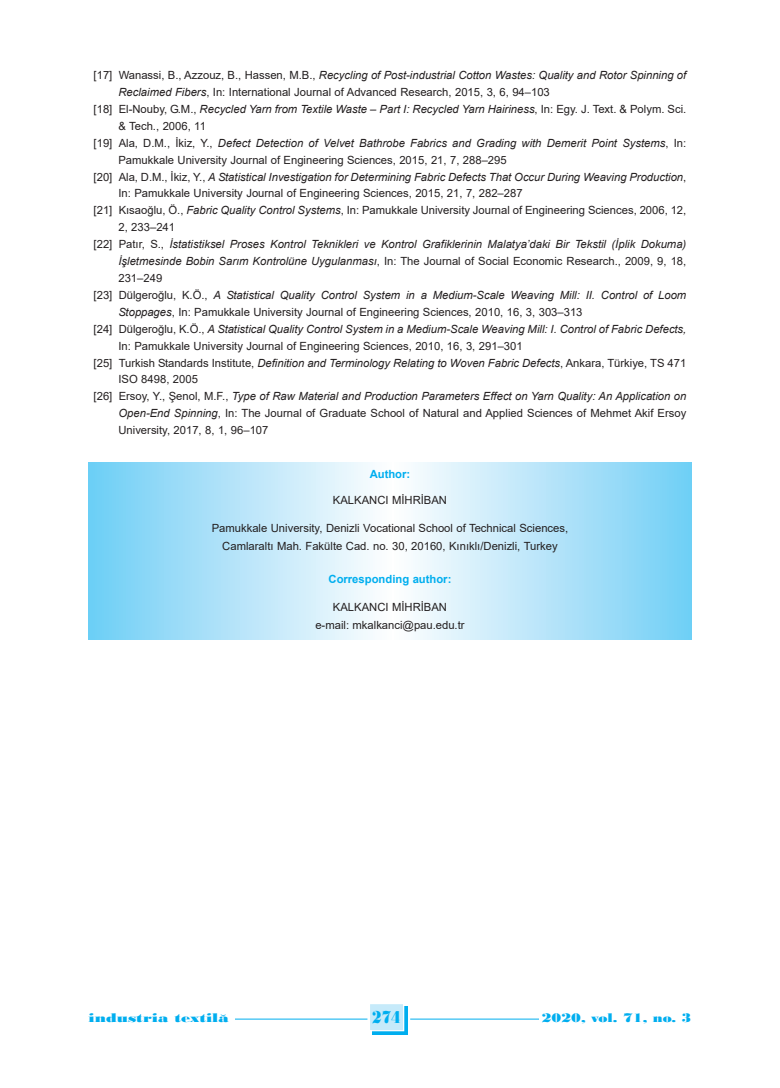
<style>
.page{position:relative;width:780px;height:1088px;background:#fff}
.page>*{position:absolute;margin:0;border:0;box-sizing:border-box;transform-origin:0 0}
.t1{font:18.12px "Bodoni MT Black";color:#00aeef;scale:.8 1}
.t2{font:13.12px "Bodoni MT Black";color:#00aeef;scale:1.3 1}
.t3{font:13.12px "Bodoni MT Black";color:#00aeef;scale:1.14 1}
.t4{font:italic 11.25px "Arial";color:#231f20}
.t5{font:11.25px/18.1px "Arial";color:#231f20;text-align:center}
.t6{font:700 11.25px "Arial";color:#00aeef}
.s1{font-style:normal}
.s2{font-style:italic}
.s3{font-size:15px}
</style>
<div class="page">
<svg style="left:372px;top:1006px;width:36px;height:29px"></svg>
<div style="left:370px;top:1004px;width:33px;height:26px;background:#c6eafa"></div>
<hr style="left:225px;top:1019px;width:142px;height:1px;background:#00aeef">
<hr style="left:410px;top:1019px;width:139px;height:1px;background:#00aeef">
<div style="left:89px;top:1012px;width:146px;height:14px;background:#fff"></div>
<div style="left:539px;top:1012px;width:152px;height:14px;background:#fff"></div>
<svg style="left:89px;top:463px;width:602px;height:176px;background:#b7e5f9"></svg>
<p class="t4" style="left:94px;top:69px;width:594px"><span class="s1">[17] Wanassi, B., Azzouz, B., Hassen, M.B.,</span> Recycling of Post-industrial Cotton Wastes: Quality and Rotor Spinning of</p>
<p class="t5" style="left:118px;top:83px;width:433px"><span class="s2">Reclaimed Fibers</span>, In: International Journal of Advanced Research, 2015, 3, 6, 94–103</p>
<p class="t4" style="left:94px;top:103px;width:594px"><span class="s1">[18] El-Nouby, G.M.,</span> Recycled Yarn from Textile Waste – Part I: Recycled Yarn Hairiness<span class="s1">, In: Egy. J. Text. &amp; Polym. Sci.</span></p>
<p class="t5" style="left:118px;top:117px;width:89px">&amp; Tech., 2006, 11</p>
<p class="t4" style="left:94px;top:137px;width:594px"><span class="s1">[19] Ala, D.M., İkiz, Y.,</span> Defect Detection of Velvet Bathrobe Fabrics and Grading with Demerit Point Systems<span class="s1">, In:</span></p>
<p class="t5" style="left:118px;top:151px;width:390px">Pamukkale University Journal of Engineering Sciences, 2015, 21, 7, 288–295</p>
<p class="t4" style="left:94px;top:170px;width:594px"><span class="s1">[20] Ala, D.M., İkiz, Y.,</span> A Statistical Investigation for Determining Fabric Defects That Occur During Weaving Production<span class="s1">,</span></p>
<p class="t5" style="left:118px;top:184px;width:405px">In: Pamukkale University Journal of Engineering Sciences, 2015, 21, 7, 282–287</p>
<p class="t5" style="left:94px;top:201px;width:594px">[21] Kısaoğlu, Ö., <span class="s2">Fabric Quality Control Systems</span>, In: Pamukkale University Journal of Engineering Sciences, 2006, 12,</p>
<p class="t5" style="left:118px;top:218px;width:58px">2, 233–241</p>
<p class="t4" style="left:94px;top:238px;width:594px"><span class="s1">[22] Patır, S.,</span> İstatistiksel Proses Kontrol Teknikleri ve Kontrol Grafiklerinin Malatya’daki Bir Tekstil (İplik Dokuma)</p>
<p class="t5" style="left:118px;top:252px;width:569px"><span class="s2">İşletmesinde Bobin Sarım Kontrolüne Uygulanması</span>, In: The Journal of Social Economic Research., 2009, 9, 18,</p>
<p class="t5" style="left:118px;top:269px;width:45px">231–249</p>
<p class="t4" style="left:94px;top:289px;width:594px"><span class="s1">[23] Dülgeroğlu, K.Ö.,</span> A Statistical Quality Control System in a Medium-Scale Weaving Mill: II. Control of Loom</p>
<p class="t5" style="left:118px;top:303px;width:465px"><span class="s2">Stoppages</span>, In: Pamukkale University Journal of Engineering Sciences, 2010, 16, 3, 303–313</p>
<p class="t4" style="left:94px;top:322px;width:594px"><span class="s1">[24] Dülgeroğlu, K.Ö.,</span> A Statistical Quality Control System in a Medium-Scale Weaving Mill: I. Control of Fabric Defects,</p>
<p class="t5" style="left:118px;top:337px;width:405px">In: Pamukkale University Journal of Engineering Sciences, 2010, 16, 3, 291–301</p>
<p class="t4" style="left:94px;top:356px;width:594px"><span class="s1">[25] Turkish Standards Institute,</span> Definition and Terminology Relating to Woven Fabric Defects<span class="s1">, Ankara, Türkiye, TS 471</span></p>
<p class="t5" style="left:118px;top:370px;width:81px">ISO 8498, 2005</p>
<p class="t4" style="left:94px;top:390px;width:594px"><span class="s1">[26] Ersoy, Y., Şenol, M.F.,</span> Type of Raw Material and Production Parameters Effect on Yarn Quality: An Application on</p>
<p class="t5" style="left:118px;top:404px;width:569px"><span class="s2">Open-End Spinning</span>, In: The Journal of Graduate School of Natural and Applied Sciences of Mehmet Akif Ersoy</p>
<p class="t5" style="left:118px;top:421px;width:151px">University, 2017, 8, 1, 96–107</p>
<p class="t6" style="left:369px;top:468px;width:42px">Author:</p>
<p class="t5" style="left:333px;top:491px;width:116px">KALKANCI MİHRİBAN</p>
<p class="t5" style="left:212px;top:519px;width:358px">Pamukkale University, Denizli Vocational School of Technical Sciences,<br>Camlaraltı Mah. Fakülte Cad. no. 30, 20160, Kınıklı/Denizli, Turkey</p>
<p class="t6" style="left:328px;top:572px;width:124px">Corresponding author:</p>
<p class="t5" style="left:315px;top:597px;width:151px;line-height:18.8px">KALKANCI MİHRİBAN e-mail: mkalkanci@pau.edu.tr</p>
<p class="t2" style="left:89px;top:1010px;width:109px">industria textila<span class="s3">˘</span></p>
<h1 class="t1" style="left:372px;top:1006px;width:37px">274</h1>
<p class="t3" style="left:541px;top:1010px;width:133px">2020, vol. 71, no. 3</p>
</div>
